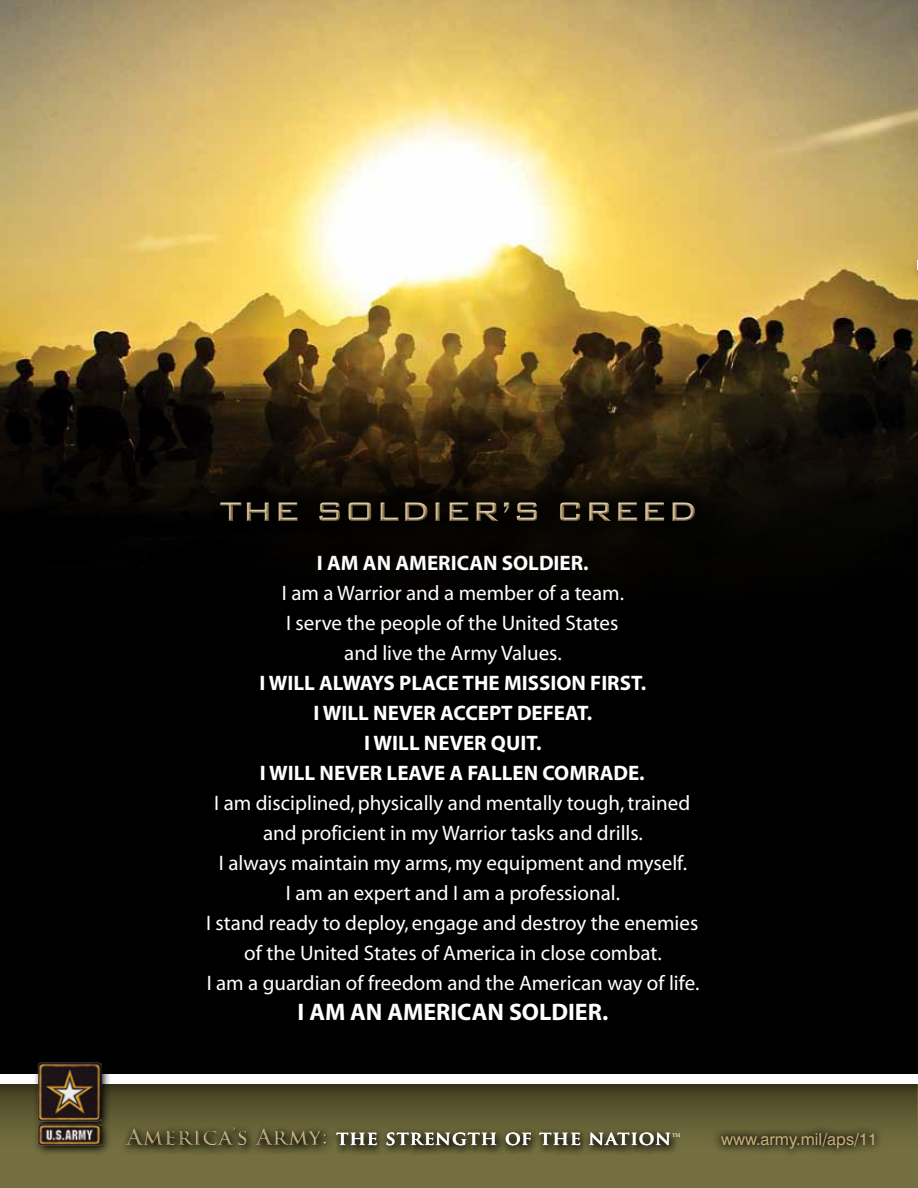
<style>
.page{position:relative;width:918px;height:1188px;background:#fff}
.page>*{position:absolute;margin:0;border:0;box-sizing:border-box;transform-origin:0 0}
.t1{font:500 36px "Bank Gothic BT";color:#c8ad79}
.t2{font:700 24px "Myriad";color:#fff}
.t3{font:700 21.45px "Trajan Pro";letter-spacing:.05em;color:#c8ad79}
.t4{font:21px/30px "Myriad";color:#fff;text-align:center}
.t5{font:700 21px/30px "Myriad";color:#fff;text-align:center}
.t6{font:700 19.05px "Trajan Pro";letter-spacing:.05em;color:#fff}
.t7{font:16.5px "Swiss 721 BT";color:#c8ad79}
.t8{font:5.55px "Times";color:#fff}
</style>
<div class="page">
<div style="left:0;top:1082px;width:918px;height:106px;background:#736f40"></div>
<div style="left:0;top:0;width:918px;height:1074px;background:#000"></div>
<img style="left:0;top:0;width:918px;height:520px">
<svg style="left:0;top:1096px;width:917px;height:32px;fill:#5b5630"></svg>
<svg style="left:173px;top:455px;width:559px;height:100px"></svg>
<div style="left:208px;top:491px;width:499px;height:35px;background:#0d0904"></div>
<div style="left:208px;top:495px;width:499px;height:38px;background:#000"></div>
<svg style="left:917px;top:1096px;width:1px;height:14px"></svg>
<div style="left:910px;top:445px;width:8px;height:315px;background:#000"></div>
<div style="left:910px;top:256px;width:8px;height:26px;background:#c9aa4c"></div>
<div style="left:0;top:1070px;width:918px;height:26px;background:#000;opacity:.31"></div>
<div style="left:0;top:1074px;width:918px;height:10px;background:#fff"></div>
<div style="left:330px;top:1127px;width:347px;height:28px;background:#000;opacity:.15"></div>
<div style="left:119px;top:1122px;width:215px;height:33px;background:#6c683c"></div>
<div style="left:121px;top:1123px;width:217px;height:29px;background:#000;opacity:.75"></div>
<svg style="left:32px;top:1063px;width:79px;height:90px"></svg>
<img style="left:37px;top:1062px;width:64px;height:84px">
<div style="left:710px;top:1122px;width:172px;height:34px;background:#000;opacity:.75"></div>
<h1 class="t1" style="left:220px;top:492px;width:480px">THE SOLDIER’S CREED</h1>
<p class="t5" style="left:317px;top:548px;width:273px">I AM AN AMERICAN SOLDIER.</p>
<p class="t4" style="left:282px;top:579px;width:344px">I am a Warrior and a member of a team.<br>I serve the people of the United States and live the Army Values.</p>
<p class="t5" style="left:259px;top:669px;width:388px">I WILL ALWAYS PLACE THE MISSION FIRST.<br>I WILL NEVER ACCEPT DEFEAT.<br>I WILL NEVER QUIT.<br>I WILL NEVER LEAVE A FALLEN COMRADE.</p>
<p class="t4" style="left:206px;top:789px;width:495px">I am disciplined, physically and mentally tough, trained and proficient in my Warrior tasks and drills.<br>I always maintain my arms, my equipment and myself.<br>I am an expert and I am a professional.<br>I stand ready to deploy, engage and destroy the enemies of the United States of America in close combat.<br>I am a guardian of freedom and the American way of life.</p>
<p class="t2" style="left:298px;top:999px;width:312px">I AM AN AMERICAN SOLDIER.</p>
<p class="t3" style="left:127px;top:1124px;width:202px">America’s Army:</p>
<p class="t7" style="left:721px;top:1129px;width:158px">www.army.mil/aps/11</p>
<p class="t6" style="left:336px;top:1126px;width:336px">the strength of the nation</p>
<p class="t8" style="left:672px;top:1132px;width:10px">TM</p>
</div>
